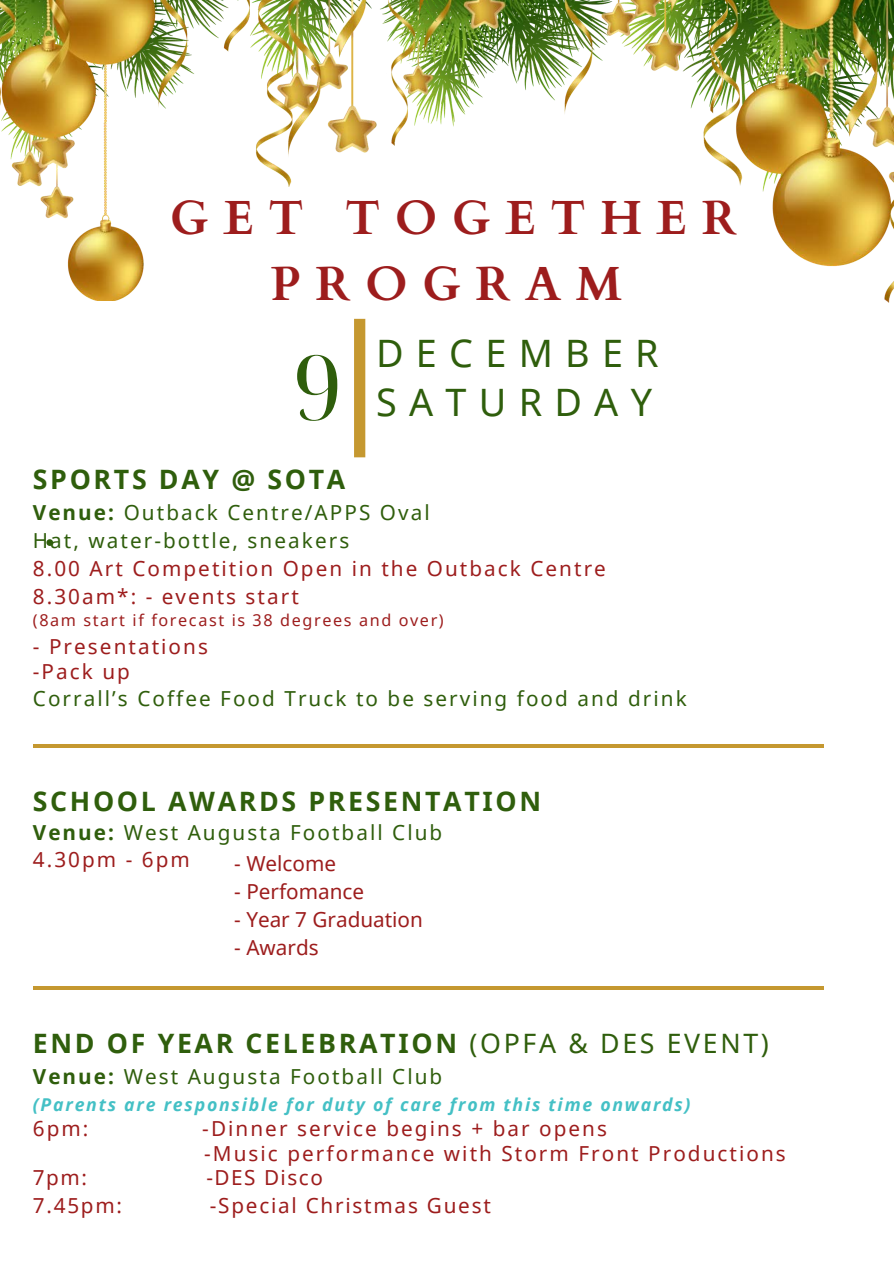
<style>
.page{position:relative;width:894px;height:1264px;background:#fff}
.page>*{position:absolute;margin:0;border:0;box-sizing:border-box;transform-origin:0 0}
.t1{font:89.85px "Noto Serif Display";color:#2f5e0c}
.t2{font:700 48px/65.2px "Cardo";letter-spacing:.3em;color:#9d1d1d;text-align:center}
.t3{font:37.8px/49.5px "Noto Sans";letter-spacing:.325em;color:#2f5e0c}
.t4{font:700 26.7px "Noto Sans";letter-spacing:.1em;color:#2f5e0c}
.t5{font:20.7px "Noto Sans";letter-spacing:.1em;color:#9d1d1d}
.t6{font:20.7px/27px "Noto Sans";letter-spacing:.1em;color:#2f5e0c}
.t7{font:20.7px "Noto Sans";color:#9d1d1d}
.t8{font:20.7px "Noto Sans";letter-spacing:.075em;color:#9d1d1d}
.t9{font:italic 700 17.7px "Noto Sans";letter-spacing:.1em;color:#44c0c5}
.t10{font:16.2px "Noto Sans";letter-spacing:.1em;color:#9d1d1d}
.s1{font-weight:700}
.s2{color:#9d1d1d}
.s3{font-weight:400}
</style>
<div class="page">
<img style="left:704px;top:0;width:189px;height:303px">
<img style="left:572px;top:0;width:154px;height:145px">
<img style="left:0;top:0;width:144px;height:300px">
<img style="left:113px;top:0;width:459px;height:187px">
<svg style="left:46px;top:539px;width:7px;height:7px"></svg>
<hr style="left:33px;top:744px;width:790px;height:4px;background:#c59830">
<hr style="left:33px;top:986px;width:790px;height:3px;background:#c59830">
<div style="left:354px;top:319px;width:11px;height:138px;background:#c59830"></div>
<p class="t2" style="left:170px;top:187px;width:568px">GET TOGETHER<br>PROGRAM</p>
<p class="t1" style="left:292px;top:324px;width:52px">9</p>
<p class="t4" style="left:33px;top:461px;width:314px">SPORTS DAY @ SOTA</p>
<p class="t3" style="left:376px;top:327px;width:284px">DECEMBER<br>SATURDAY</p>
<p class="t6" style="left:33px;top:498px;width:398px"><span class="s1">Venue:</span> Outback Centre/APPS Oval</p>
<p class="t6" style="left:33px;top:526px;width:318px">Hat, water-bottle, sneakers</p>
<p class="t5" style="left:33px;top:553px;width:574px">8.00 Art Competition Open in the Outback Centre</p>
<p class="t5" style="left:33px;top:582px;width:267px">8.30am*: - events start</p>
<p class="t10" style="left:33px;top:609px;width:412px">(8am start if forecast is 38 degrees and over)</p>
<p class="t5" style="left:33px;top:631px;width:176px">- Presentations</p>
<p class="t5" style="left:33px;top:657px;width:98px">-Pack up</p>
<p class="t6" style="left:33px;top:685px;width:655px">Corrall’s Coffee Food Truck to be serving food and drink</p>
<p class="t4" style="left:33px;top:782px;width:509px">SCHOOL AWARDS PRESENTATION</p>
<p class="t6" style="left:33px;top:818px;width:411px"><span class="s1">Venue:</span> West Augusta Football Club<br><span class="s2">4.30pm - 6pm</span></p>
<p class="t7" style="left:234px;top:848px;width:103px">- Welcome</p>
<p class="t7" style="left:234px;top:876px;width:131px">- Perfomance</p>
<p class="t7" style="left:234px;top:904px;width:190px">- Year 7 Graduation</p>
<p class="t5" style="left:234px;top:932px;width:86px">- Awards</p>
<p class="t4" style="left:33px;top:1024px;width:737px">END OF YEAR CELEBRATION <span class="s3">(OPFA &amp; DES EVENT)</span></p>
<p class="t6" style="left:33px;top:1062px;width:411px"><span class="s1">Venue:</span> West Augusta Football Club</p>
<p class="t9" style="left:33px;top:1092px;width:659px">(Parents are responsible for duty of care from this time onwards)</p>
<p class="t5" style="left:33px;top:1113px;width:57px">6pm:</p>
<p class="t5" style="left:202px;top:1113px;width:406px">-Dinner service begins + bar opens</p>
<p class="t5" style="left:204px;top:1138px;width:583px">-Music performance with Storm Front Productions</p>
<p class="t5" style="left:33px;top:1163px;width:56px">7pm:</p>
<p class="t8" style="left:206px;top:1163px;width:118px">-DES Disco</p>
<p class="t5" style="left:33px;top:1191px;width:91px">7.45pm:</p>
<p class="t5" style="left:210px;top:1191px;width:282px">-Special Christmas Guest</p>
</div>
